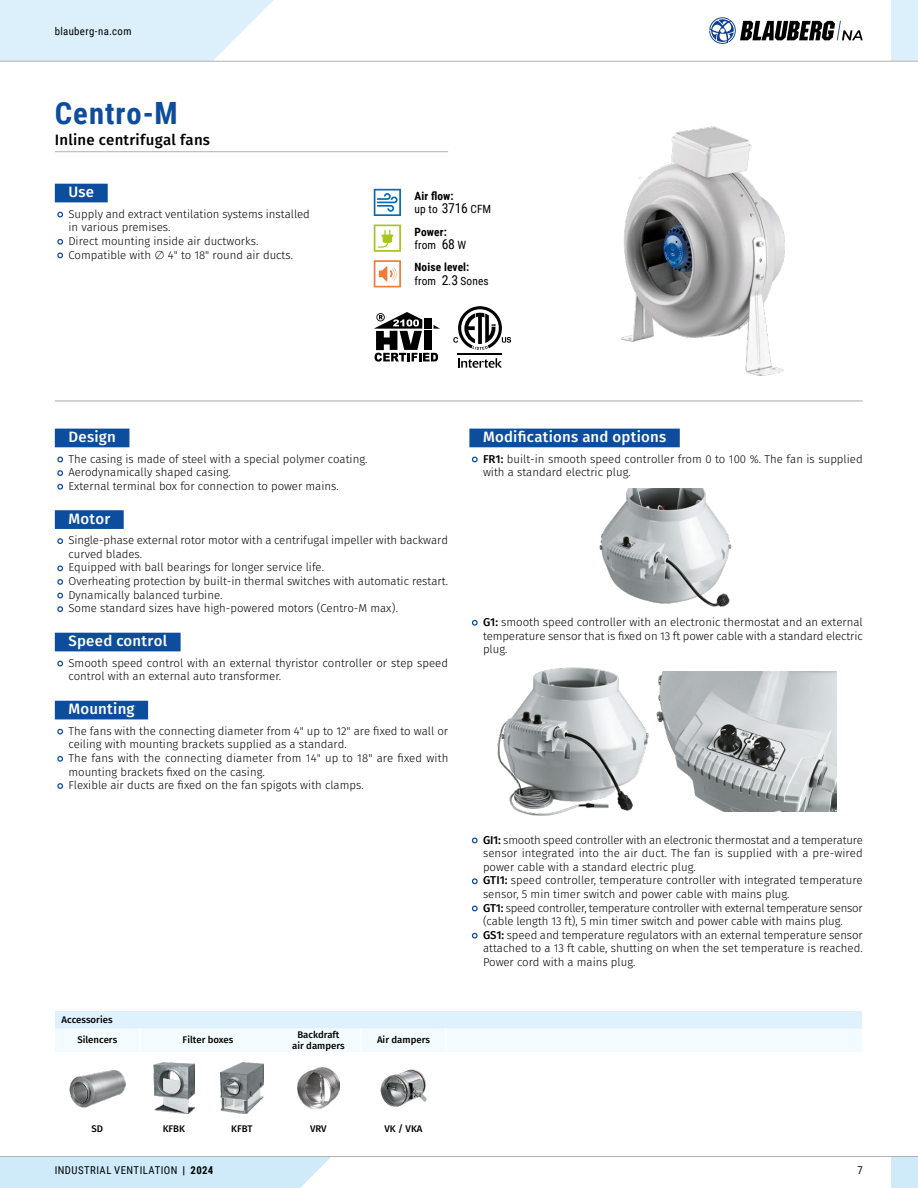
<style>
.page{position:relative;width:918px;height:1188px;background:#fff}
.page>*{position:absolute;margin:0;border:0;box-sizing:border-box;transform-origin:0 0}
.t1{font:700 30.6px "Roboto Condensed";letter-spacing:.035em;color:#0d4d9d}
.t2{font:500 15px "Fira Sans";letter-spacing:.015em;color:#fff}
.t3{font:500 15px "Fira Sans";letter-spacing:.015em;color:#000}
.t4{font:300 11.4px/13.6px "Fira Sans";color:#000}
.t5{font:700 11.4px/13.6px "Roboto Condensed";letter-spacing:.01em;color:#000}
.t6{font:10.8px "Roboto Condensed";letter-spacing:.035em;color:#000}
.t7{font:500 9.6px/20.2px "Fira Sans";color:#000}
.s1{font-weight:400}
.s2{font-weight:400;font-size:13.65px}
.s3{font-weight:700}
.s4{font-weight:500}
</style>
<div class="page">
<hr style="left:55px;top:151px;width:393px;height:1px;background:#b1b2b3">
<img style="left:621px;top:126px;width:164px;height:250px">
<svg style="left:374px;top:189px;width:27px;height:27px"></svg>
<svg style="left:374px;top:225px;width:27px;height:27px"></svg>
<svg style="left:374px;top:260px;width:27px;height:27px"></svg>
<svg style="left:458px;top:358px;width:44px;height:10px"></svg>
<svg style="left:453px;top:306px;width:58px;height:44px"></svg>
<hr style="left:458px;top:353px;width:44px;height:2px;background:#000">
<svg style="left:374px;top:312px;width:66px;height:50px"></svg>
<div style="left:55px;top:184px;width:53px;height:18px;background:#0d4d9d"></div>
<svg style="left:57px;top:211px;width:7px;height:7px"></svg>
<svg style="left:57px;top:238px;width:6px;height:7px"></svg>
<svg style="left:57px;top:252px;width:7px;height:7px"></svg>
<hr style="left:55px;top:400px;width:808px;height:2px;background:#b1b2b3">
<div style="left:55px;top:429px;width:74px;height:18px;background:#0d4d9d"></div>
<div style="left:55px;top:510px;width:69px;height:19px;background:#0d4d9d"></div>
<div style="left:55px;top:633px;width:126px;height:18px;background:#0d4d9d"></div>
<div style="left:55px;top:701px;width:93px;height:18px;background:#0d4d9d"></div>
<svg style="left:57px;top:456px;width:7px;height:7px"></svg>
<svg style="left:57px;top:470px;width:6px;height:6px"></svg>
<svg style="left:57px;top:483px;width:7px;height:7px"></svg>
<svg style="left:57px;top:538px;width:6px;height:6px"></svg>
<svg style="left:57px;top:565px;width:7px;height:7px"></svg>
<svg style="left:57px;top:579px;width:6px;height:6px"></svg>
<svg style="left:57px;top:592px;width:7px;height:7px"></svg>
<svg style="left:57px;top:606px;width:6px;height:6px"></svg>
<svg style="left:57px;top:660px;width:7px;height:7px"></svg>
<svg style="left:57px;top:728px;width:7px;height:7px"></svg>
<svg style="left:57px;top:756px;width:6px;height:6px"></svg>
<svg style="left:57px;top:783px;width:6px;height:6px"></svg>
<div style="left:469px;top:429px;width:211px;height:18px;background:#0d4d9d"></div>
<svg style="left:471px;top:456px;width:7px;height:7px"></svg>
<svg style="left:471px;top:619px;width:7px;height:7px"></svg>
<svg style="left:471px;top:837px;width:7px;height:7px"></svg>
<svg style="left:471px;top:878px;width:7px;height:7px"></svg>
<svg style="left:471px;top:905px;width:7px;height:7px"></svg>
<svg style="left:471px;top:932px;width:7px;height:7px"></svg>
<img style="left:599px;top:489px;width:133px;height:118px">
<img style="left:497px;top:667px;width:152px;height:149px">
<img style="left:656px;top:672px;width:180px;height:140px">
<svg style="left:55px;top:1011px;width:808px;height:41px"></svg>
<img style="left:70px;top:1069px;width:55px;height:38px">
<img style="left:153px;top:1063px;width:41px;height:51px">
<img style="left:221px;top:1063px;width:42px;height:50px">
<img style="left:297px;top:1068px;width:43px;height:40px">
<img style="left:380px;top:1070px;width:47px;height:36px">
<div style="left:891px;top:1157px;width:27px;height:31px;background:#cfebfa"></div>
<div style="left:0;top:1157px;width:331px;height:31px;background:#cfebfa"></div>
<hr style="left:0;top:1156px;width:918px;height:1px;background:#b1b2b3">
<div style="left:891px;top:0;width:27px;height:61px;background:#dcf0fc"></div>
<svg style="left:0;top:0;width:295px;height:61px"></svg>
<hr style="left:0;top:61px;width:918px;height:1px;background:#b1b2b3">
<svg style="left:709px;top:17px;width:154px;height:27px"></svg>
<p class="t6" style="left:55px;top:23px;width:78px">blauberg-na.com</p>
<h1 class="t1" style="left:55px;top:92px;width:124px">Centro-M</h1>
<h2 class="t3" style="left:55px;top:129px;width:157px">Inline centrifugal fans</h2>
<h2 class="t2" style="left:68px;top:182px;width:27px">Use</h2>
<p class="t4" style="left:68px;top:208px;width:243px">Supply and extract ventilation systems installed in various premises.<br>Direct mounting inside air ductworks.<br>Compatible with ∅ 4" to 18" round air ducts.</p>
<p class="t5" style="left:415px;top:189px;width:78px">Air flow:<br><span class="s1">up to</span> <span class="s2">3716</span> <span class="s1">CFM</span></p>
<p class="t5" style="left:415px;top:224px;width:53px">Power: <span class="s1">from</span> <span class="s2">68</span> <span class="s1">W</span></p>
<p class="t5" style="left:415px;top:260px;width:76px">Noise level: <span class="s1">from</span> <span class="s2">2</span><span class="s1">.</span><span class="s2">3</span> <span class="s1">Sones</span></p>
<h2 class="t2" style="left:68px;top:426px;width:49px">Design</h2>
<p class="t4" style="left:68px;top:453px;width:300px">The casing is made of steel with a special polymer coating.<br>Aerodynamically shaped casing.<br>External terminal box for connection to power mains.</p>
<h2 class="t2" style="left:68px;top:508px;width:43px">Motor</h2>
<p class="t4" style="left:68px;top:534px;width:381px">Single-phase external rotor motor with a centrifugal impeller with backward curved blades.<br>Equipped with ball bearings for longer service life.<br>Overheating protection by built-in thermal switches with automatic restart.<br>Dynamically balanced turbine.<br>Some standard sizes have high-powered motors (Centro-M max).</p>
<h2 class="t2" style="left:68px;top:631px;width:100px">Speed control</h2>
<p class="t4" style="left:68px;top:657px;width:381px">Smooth speed control with an external thyristor controller or step speed control with an external auto transformer.</p>
<h2 class="t2" style="left:68px;top:699px;width:68px">Mounting</h2>
<p class="t4" style="left:68px;top:725px;width:381px">The fans with the connecting diameter from 4" up to 12" are fixed to wall or ceiling with mounting brackets supplied as a standard.<br>The fans with the connecting diameter from 14" up to 18" are fixed with mounting brackets fixed on the casing.<br>Flexible air ducts are fixed on the fan spigots with clamps.</p>
<p class="t7" style="left:77px;top:1010px;width:41px;text-indent:-16px">Accessories<br>Silencers</p>
<p class="t7" style="left:182px;top:1031px;width:53px">Filter boxes</p>
<p class="t7" style="left:292px;top:1031px;width:54px;line-height:10.2px;text-align:center">Backdraft air dampers</p>
<p class="t7" style="left:377px;top:1031px;width:54px">Air dampers</p>
<p class="t7" style="left:92px;top:1119px;width:13px">SD</p>
<p class="t7" style="left:163px;top:1119px;width:24px">KFBK</p>
<p class="t7" style="left:231px;top:1119px;width:23px">KFBT</p>
<p class="t7" style="left:310px;top:1119px;width:18px">VRV</p>
<p class="t7" style="left:385px;top:1119px;width:39px">VK / VKA</p>
<p class="t6" style="left:55px;top:1163px;width:160px">INDUSTRIAL VENTILATION <span class="s3">| 2024</span></p>
<h2 class="t2" style="left:483px;top:426px;width:185px">Modifications and options</h2>
<p class="t4" style="left:483px;top:453px;width:381px"><span class="s4">FR1:</span> built-in smooth speed controller from 0 to 100 %. The fan is supplied with a standard electric plug.</p>
<p class="t4" style="left:483px;top:616px;width:381px;text-align:justify"><span class="s4">G1:</span> smooth speed controller with an electronic thermostat and an external temperature sensor that is fixed on 13 ft power cable with a standard electric plug.</p>
<p class="t4" style="left:483px;top:834px;width:381px"><span class="s4">GI1:</span> smooth speed controller with an electronic thermostat and a temperature sensor integrated into the air duct. The fan is supplied with a pre-wired power cable with a standard electric plug.<br><span class="s4">GTI1:</span> speed controller, temperature controller with integrated temperature sensor, 5 min timer switch and power cable with mains plug.<br><span class="s4">GT1:</span> speed controller, temperature controller with external temperature sensor (cable length 13 ft), 5 min timer switch and power cable with mains plug.<br><span class="s4">GS1:</span> speed and temperature regulators with an external temperature sensor attached to a 13 ft cable, shutting on when the set temperature is reached.<br>Power cord with a mains plug.</p>
<p class="t6" style="left:857px;top:1163px;width:7px">7</p>
</div>
